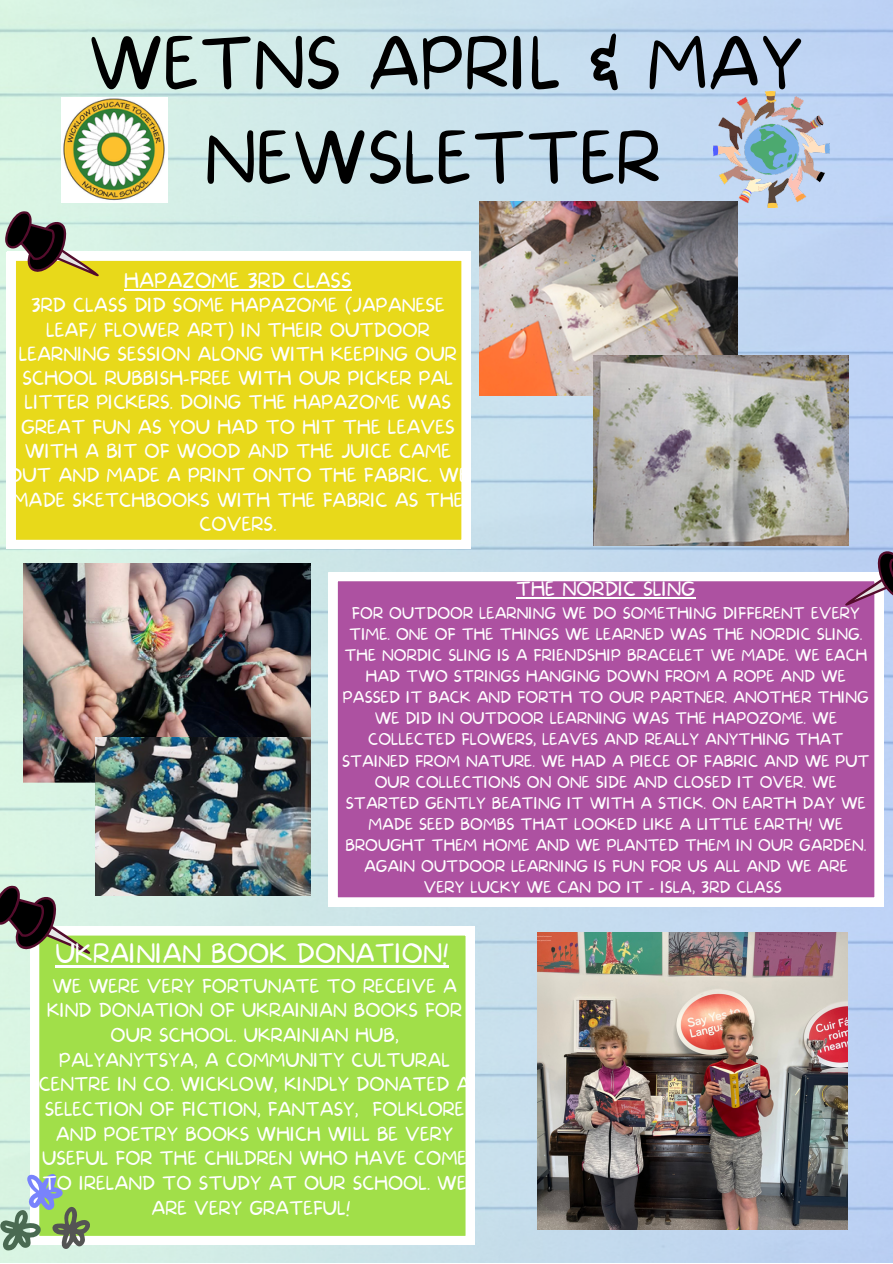
<style>
.page{position:relative;width:893px;height:1264px;background:#fff}
.page>*{position:absolute;margin:0;border:0;box-sizing:border-box;transform-origin:0 0}
.t1{font:100 67.5px "More Sugar";color:#000}
.t2{font:100 25.05px "More Sugar";color:#fff}
.t3{font:100 19.5px "More Sugar";color:#fff}
.t4{font:100 18.45px "More Sugar";color:#fff}
.t5{font:100 18.15px/24.3px "More Sugar";color:#fff;text-align:center}
.t6{font:100 18px/24.6px "More Sugar";color:#fff;text-align:center}
.t7{font:100 15.15px/21.1px "More Sugar";color:#fff;text-align:center}
</style>
<div class="page">
<img style="left:0;top:0;width:892px;height:1262px">
<svg style="left:7px;top:252px;width:463px;height:297px;background:#eadc2f"></svg>
<svg style="left:329px;top:572px;width:554px;height:334px;background:#b35fa8"></svg>
<svg style="left:4px;top:207px;width:95px;height:71px;background:#9a997b"></svg>
<svg style="left:30px;top:926px;width:444px;height:318px;background:#a9e158"></svg>
<svg style="left:0;top:1173px;width:91px;height:77px;background:#a1c096"></svg>
<svg style="left:0;top:881px;width:90px;height:74px;background:#8d9784"></svg>
<svg style="left:845px;top:540px;width:47px;height:67px;background:#a495b6"></svg>
<img style="left:713px;top:92px;width:116px;height:116px">
<img style="left:61px;top:98px;width:106px;height:104px">
<img style="left:479px;top:202px;width:258px;height:193px">
<img style="left:594px;top:355px;width:254px;height:190px">
<img style="left:537px;top:932px;width:310px;height:297px">
<img style="left:24px;top:563px;width:286px;height:219px">
<img style="left:96px;top:737px;width:214px;height:158px">
<hr style="left:124px;top:289px;width:227px;height:1px;background:#fff">
<hr style="left:55px;top:965px;width:394px;height:2px;background:#fff">
<hr style="left:516px;top:597px;width:179px;height:1px;background:#fff">
<p class="t1" style="left:89px;top:25px;width:716px">WETNS APRIL &amp; MAY</p>
<p class="t1" style="left:205px;top:120px;width:458px">NEWSLETTER</p>
<p class="t3" style="left:124px;top:269px;width:229px">HAPAZOME 3RD CLASS</p>
<p class="t5" style="left:7px;top:294px;width:463px">3RD CLASS DID SOME HAPAZOME (JAPANESE LEAF/ FLOWER ART) IN THEIR OUTDOOR LEARNING SESSION ALONG WITH KEEPING OUR SCHOOL RUBBISH-FREE WITH OUR PICKER PAL LITTER PICKERS. DOING THE HAPAZOME WAS GREAT FUN AS YOU HAD TO HIT THE LEAVES WITH A BIT OF WOOD AND THE JUICE CAME OUT AND MADE A PRINT ONTO THE FABRIC. WE MADE SKETCHBOOKS WITH THE FABRIC AS THE COVERS.</p>
<p class="t4" style="left:516px;top:578px;width:181px">THE NORDIC SLING</p>
<p class="t7" style="left:342px;top:603px;width:529px">FOR OUTDOOR LEARNING WE DO SOMETHING DIFFERENT EVERY TIME. ONE OF THE THINGS WE LEARNED WAS THE NORDIC SLING.<br>THE NORDIC SLING IS A FRIENDSHIP BRACELET WE MADE. WE EACH HAD TWO STRINGS HANGING DOWN FROM A ROPE AND WE PASSED IT BACK AND FORTH TO OUR PARTNER. ANOTHER THING WE DID IN OUTDOOR LEARNING WAS THE HAPOZOME. WE COLLECTED FLOWERS, LEAVES AND REALLY ANYTHING THAT STAINED FROM NATURE. WE HAD A PIECE OF FABRIC AND WE PUT OUR COLLECTIONS ON ONE SIDE AND CLOSED IT OVER. WE STARTED GENTLY BEATING IT WITH A STICK. ON EARTH DAY WE MADE SEED BOMBS THAT LOOKED LIKE A LITTLE EARTH! WE BROUGHT THEM HOME AND WE PLANTED THEM IN OUR GARDEN.<br>AGAIN OUTDOOR LEARNING IS FUN FOR US ALL AND WE ARE VERY LUCKY WE CAN DO IT - ISLA, 3RD CLASS</p>
<p class="t2" style="left:55px;top:939px;width:395px">UKRAINIAN BOOK DONATION!</p>
<p class="t6" style="left:39px;top:974px;width:433px">WE WERE VERY FORTUNATE TO RECEIVE A KIND DONATION OF UKRAINIAN BOOKS FOR OUR SCHOOL. UKRAINIAN HUB,<br>PALYANYTSYA, A COMMUNITY CULTURAL CENTRE IN CO. WICKLOW, KINDLY DONATED A SELECTION OF FICTION, FANTASY, FOLKLORE AND POETRY BOOKS WHICH WILL BE VERY USEFUL FOR THE CHILDREN WHO HAVE COME TO IRELAND TO STUDY AT OUR SCHOOL. WE ARE VERY GRATEFUL!</p>
</div>
